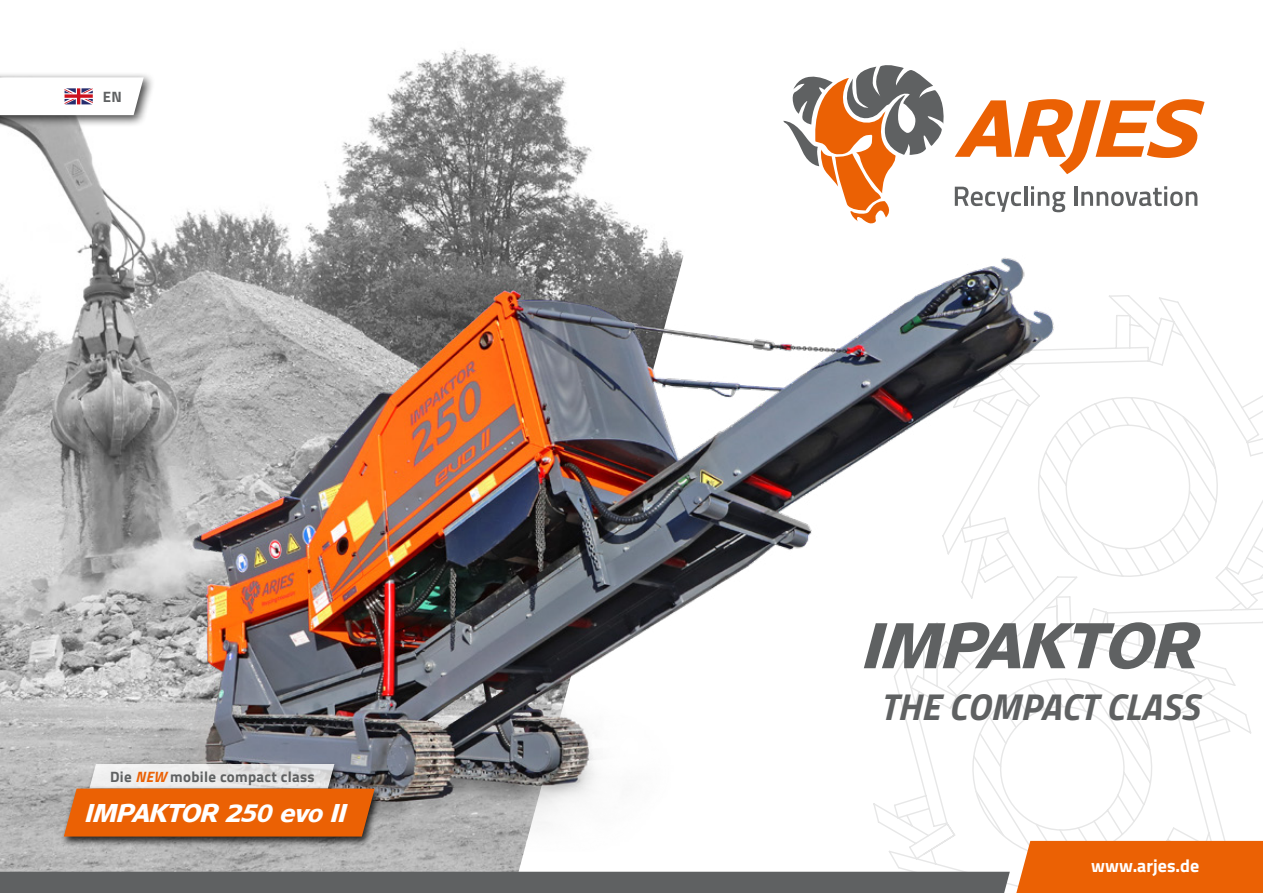
<style>
.page{position:relative;width:1263px;height:893px;background:#fff}
.page>*{position:absolute;margin:0;border:0;box-sizing:border-box;transform-origin:0 0}
.t1{font:italic 63px "Palo Alto";color:#5f6162}
.t2{font:italic 700 37.5px "Titillium";letter-spacing:.01em;color:#5f6162}
.t3{font:italic 25.05px "Palo Alto";letter-spacing:-.01em;color:#fff}
.t4{font:700 18px "Titillium";color:#fff}
.t5{font:700 15px "Titillium";letter-spacing:.02em;color:#5f6162}
.s1{font-style:italic;color:#eb6104}
</style>
<div class="page">
<img style="left:12px;top:47px;width:501px;height:123px">
<svg style="left:513px;top:62px;width:692px;height:108px"></svg>
<svg style="left:955px;top:99px;width:249px;height:71px"></svg>
<svg style="left:783px;top:63px;width:163px;height:107px"></svg>
<img style="left:0;top:170px;width:1263px;height:723px">
<div style="left:0;top:71px;width:155px;height:57px;background:#000;opacity:.75"></div>
<div style="left:85px;top:761px;width:258px;height:38px;background:#000;opacity:.8"></div>
<div style="left:60px;top:785px;width:323px;height:62px;background:#000;opacity:.8"></div>
<svg style="left:64px;top:764px;width:311px;height:72px;background:#de874d"></svg>
<svg style="left:0;top:77px;width:144px;height:38px"></svg>
<div style="left:63px;top:87px;width:31px;height:19px;border:2px solid #fff"></div>
<p class="t5" style="left:103px;top:85px;width:21px">EN</p>
<p class="t5" style="left:110px;top:765px;width:206px">Die <span class="s1">NEW</span> mobile compact class</p>
<h3 class="t3" style="left:86px;top:798px;width:262px">IMPAKTOR 250 evo II</h3>
<h1 class="t1" style="left:864px;top:608px;width:336px">IMPAKTOR</h1>
<h2 class="t2" style="left:880px;top:677px;width:320px">THE COMPACT CLASS</h2>
<p class="t4" style="left:1091px;top:852px;width:109px">www.arjes.de</p>
</div>
